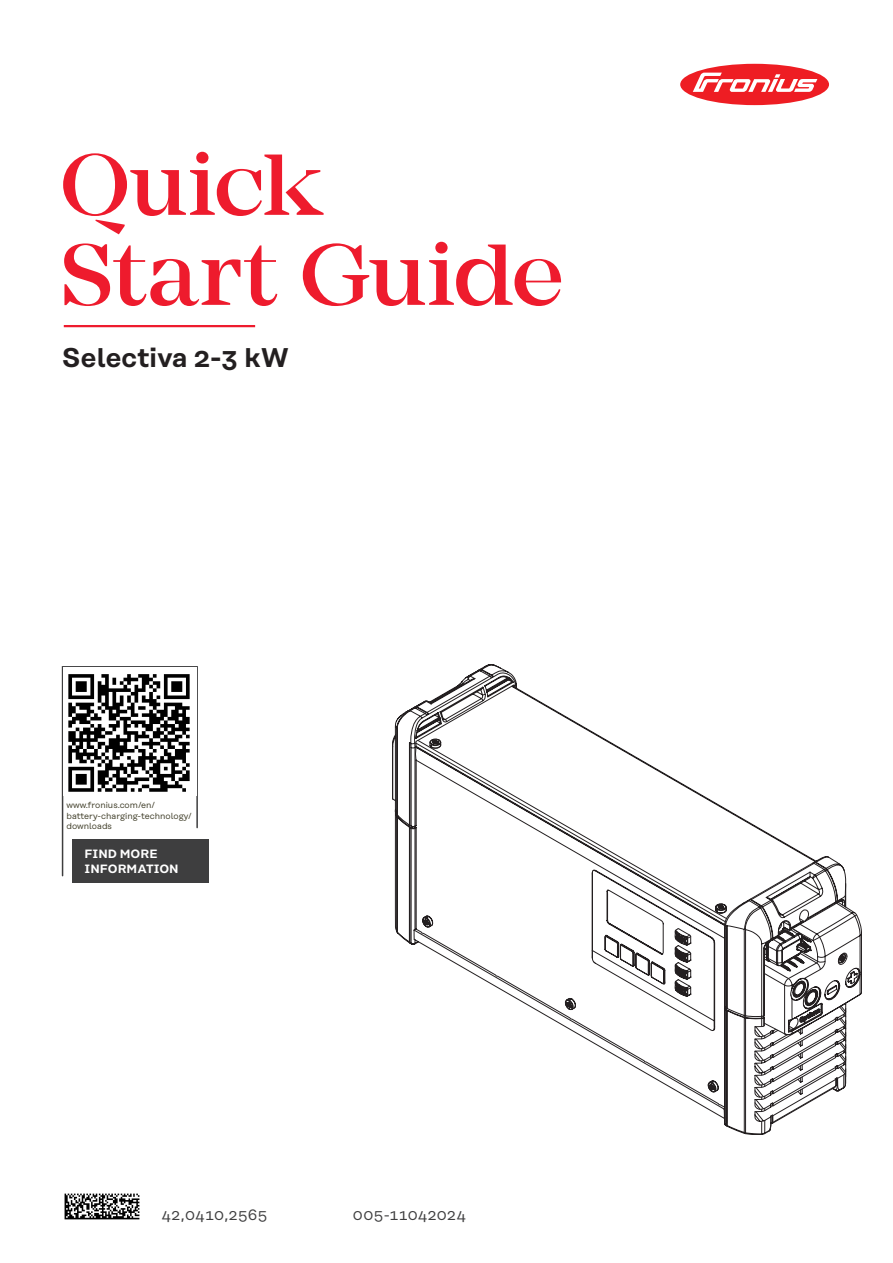
<style>
.page{position:relative;width:893px;height:1263px;background:#fff}
.page>*{position:absolute;margin:0;border:0;box-sizing:border-box;transform-origin:0 0}
.t1{font:500 90px/90px "Mirador";letter-spacing:-.015em;color:#ee1b2d}
.t2{font:600 27px "Rational Text";letter-spacing:.01em;color:#231f20}
.Art_Nr__and_Version{font:15px "Rational Text";letter-spacing:.02em;color:#3e3e3f}
.Section_Subtitle{font:600 12px "Rational Text";color:#fff}
.t3{font:8.7px/10.5px "Rational Text";color:#3e3c27}
</style>
<div class="page">
<hr style="left:64px;top:325px;width:191px;height:2px;background:#ee1b2d">
<div style="left:680px;top:64px;width:149px;height:41px;background:#ee1d23;border-radius:50%"></div>
<svg style="left:693px;top:73px;width:124px;height:19px"></svg>
<svg style="left:846px;top:878px;width:16px;height:206px"></svg>
<svg style="left:392px;top:664px;width:454px;height:470px"></svg>
<svg style="left:674px;top:928px;width:18px;height:52px"></svg>
<img style="left:64px;top:1193px;width:76px;height:27px">
<svg style="left:61px;top:666px;width:137px;height:211px"></svg>
<div style="left:72px;top:839px;width:137px;height:44px;background:#3e3e3f"></div>
<img style="left:64px;top:668px;width:132px;height:128px">
<p class="t1" style="left:60px;top:141px;width:506px">Quick<br>Start Guide</p>
<p class="t2" style="left:62px;top:341px;width:229px">Selectiva 2-3 kW</p>
<p class="t3" style="left:66px;top:800px;width:127px">www.fronius.com/en/ battery-charging-technology/ downloads</p>
<p class="Section_Subtitle" style="left:85px;top:847px;width:74px">FIND MORE</p>
<p class="Section_Subtitle" style="left:85px;top:861px;width:96px">INFORMATION</p>
<p class="Art_Nr__and_Version" style="left:162px;top:1207px;width:107px">42,0410,2565</p>
<p class="Art_Nr__and_Version" style="left:353px;top:1207px;width:115px">005-11042024</p>
</div>
